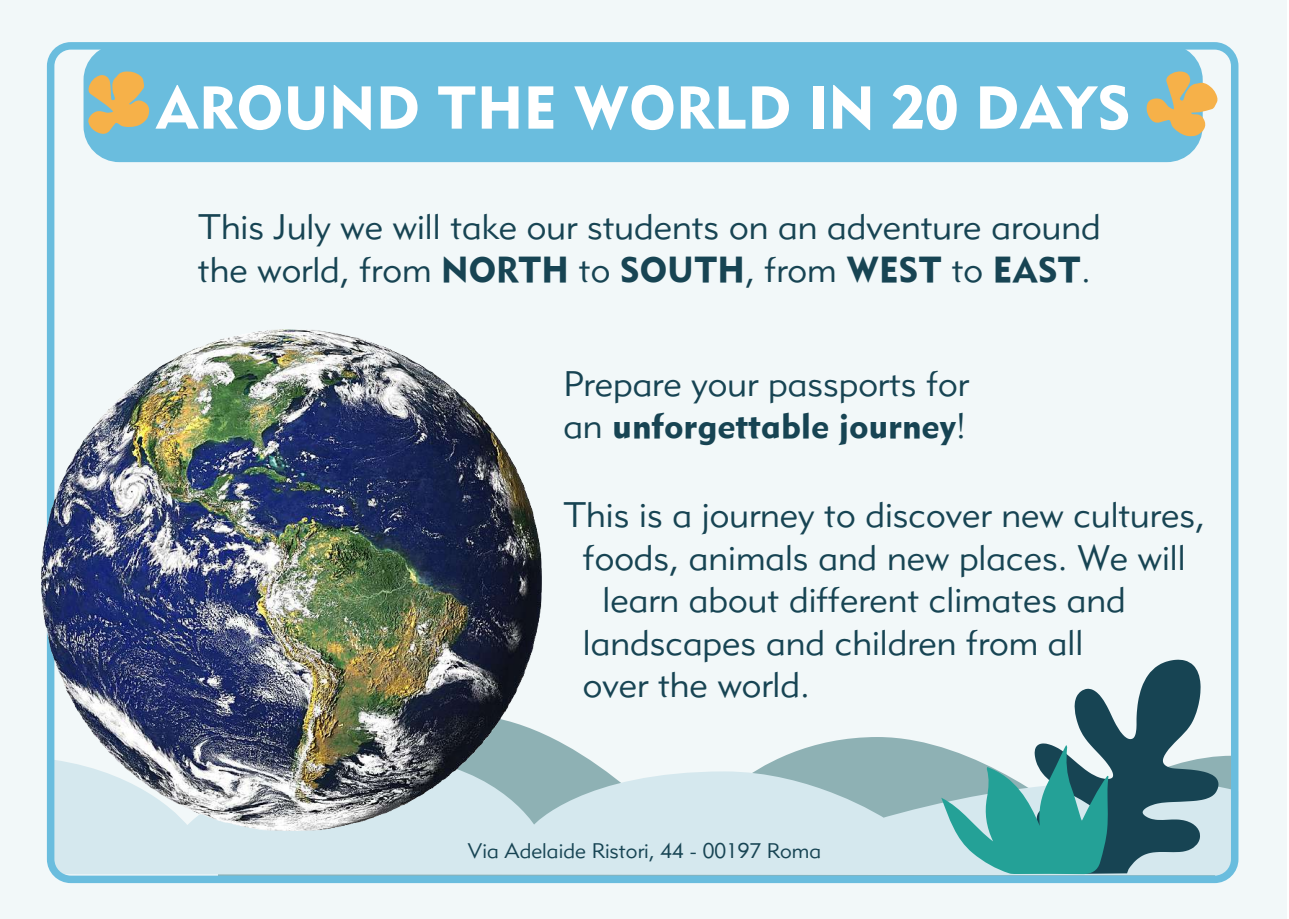
<style>
.page{position:relative;width:1289px;height:919px;background:#fff}
.page>*{position:absolute;margin:0;border:0;box-sizing:border-box;transform-origin:0 0}
.t1{font:60px "Metro Black LT Two";color:#fff}
.t2{font:35.25px/42.3px "Metro Lite LT Two";color:#174453}
.t3{font:35.25px "Metro Black LT Two";color:#174453}
.t4{font:21px "Metro Lite LT Two";color:#174453}
.s1{font-family:"Metro Black LT Two"}
.s2{font-family:"Metro Lite LT Two"}
</style>
<div class="page">
<div style="left:0;top:0;width:1286px;height:918px;background:#f2f8f9"></div>
<div style="left:83px;top:44px;width:1119px;height:118px;background:#6abdde;border-radius:36px"></div>
<svg style="left:88px;top:71px;width:61px;height:63px"></svg>
<svg style="left:1146px;top:70px;width:71px;height:66px"></svg>
<svg style="left:541px;top:733px;width:688px;height:24px"></svg>
<svg style="left:56px;top:757px;width:1173px;height:117px;fill:#d5e8ee"></svg>
<svg style="left:941px;top:659px;width:277px;height:215px"></svg>
<div style="left:47px;top:42px;width:1191px;height:841px;border:8px solid #6abdde;border-radius:20px"></div>
<img style="left:41px;top:330px;width:500px;height:500px">
<h1 class="t1" style="left:155px;top:70px;width:976px">AROUND THE WORLD IN 20 DAYS</h1>
<p class="t2" style="left:198px;top:205px;width:904px">This July we will take our students on an adventure around the world, from <span class="s1">NORTH</span> to <span class="s1">SOUTH</span>, from <span class="s1">WEST</span> to <span class="s1">EAST</span>.</p>
<p class="t2" style="left:563px;top:362px;width:407px">Prepare your passports for</p>
<p class="t3" style="left:563px;top:403px;width:404px"><span class="s2">an</span> unforgettable journey<span class="s2">!</span></p>
<p class="t2" style="left:563px;top:493px;width:643px">This is a journey to discover new cultures,</p>
<p class="t2" style="left:583px;top:536px;width:604px">foods, animals and new places. We will</p>
<p class="t2" style="left:602px;top:578px;width:524px">learn about different climates and</p>
<p class="t2" style="left:583px;top:620px;width:502px">landscapes and children from all</p>
<p class="t2" style="left:583px;top:663px;width:228px">over the world.</p>
<p class="t4" style="left:468px;top:837px;width:354px">Via Adelaide Ristori, 44 - 00197 Roma</p>
</div>
